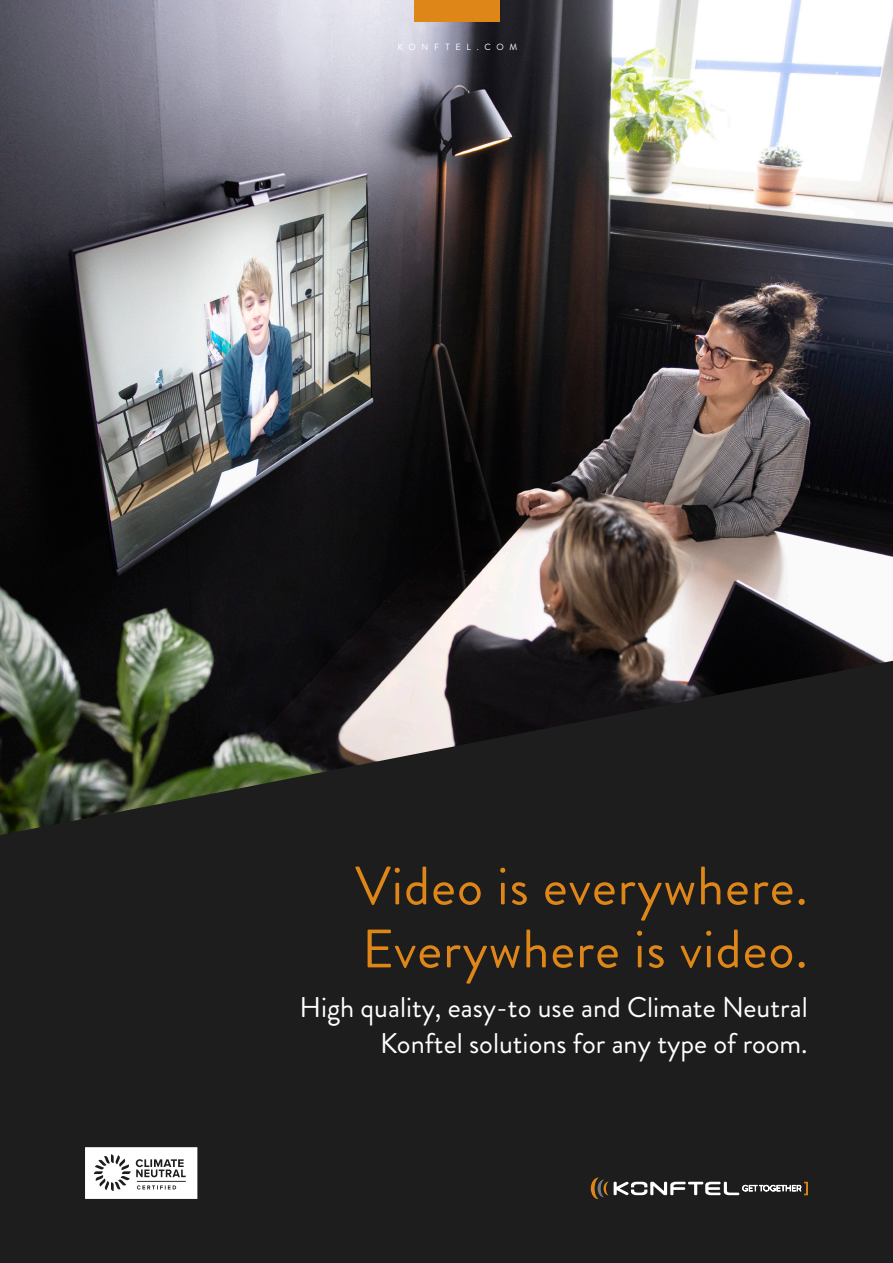
<style>
.page{position:relative;width:893px;height:1263px;background:#fff}
.page>*{position:absolute;margin:0;border:0;box-sizing:border-box;transform-origin:0 0}
.Huvudrubrik{font:54px/63px "Brandon Grotesque";letter-spacing:.02em;color:#df8619}
.Huvudrubrik-2{font:28.5px/36px "Brandon Grotesque";color:#fff;text-align:right}
.t1{font:9px "Brandon Grotesque";letter-spacing:.635em;color:#fff}
</style>
<div class="page">
<img style="left:0;top:0;width:893px;height:661px">
<svg style="left:0;top:661px;width:893px;height:602px;fill:#1d1d1d"></svg>
<svg style="left:591px;top:1177px;width:217px;height:22px"></svg>
<div style="left:414px;top:0;width:86px;height:21px;background:#df8619"></div>
<svg style="left:85px;top:1147px;width:112px;height:52px"></svg>
<p class="t1" style="left:397px;top:41px;width:121px">KONFTEL.COM</p>
<p class="Huvudrubrik" style="left:355px;top:855px;width:454px">Video is everywhere.<br>Everywhere is video.</p>
<p class="Huvudrubrik-2" style="left:300px;top:990px;width:510px">High quality, easy-to use and Climate Neutral<br>Konftel solutions for any type of room.</p>
</div>
